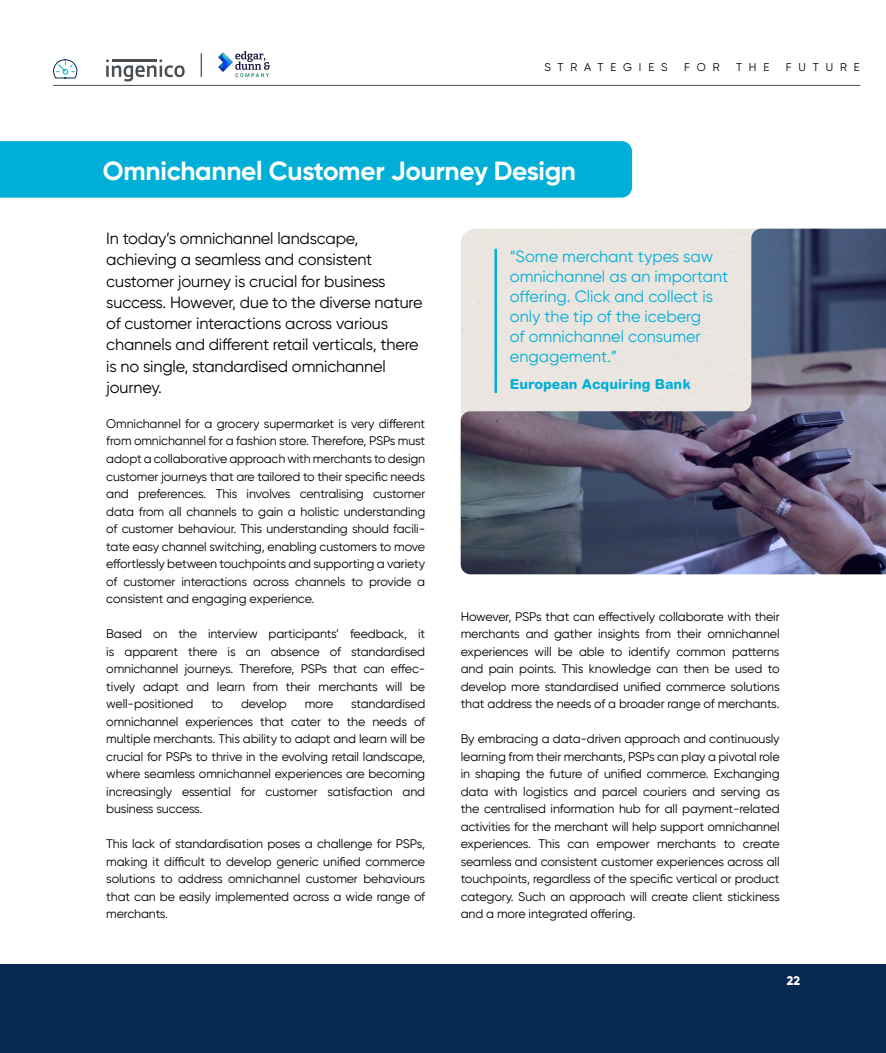
<style>
.page{position:relative;width:886px;height:1053px;background:#fff}
.page>*{position:absolute;margin:0;border:0;box-sizing:border-box;transform-origin:0 0}
.t1{font:700 26.25px "Gilroy";letter-spacing:-.01em;color:#fff}
.t2{font:16.25px/21.2px "Gilroy";letter-spacing:-.01em;color:#000}
.t3{font:16.25px/20px "Gilroy";color:#00afd7}
.t4{font:800 13.75px "Arial Rounded MT Pro";color:#00afd7}
.t5{font:12.5px/17.5px "Gilroy";letter-spacing:-.01em;color:#000;text-align:justify}
.t6{font:800 12.5px "Gilroy";color:#fff}
.t7{font:11.25px "Gilroy";letter-spacing:.61em;color:#000}
</style>
<div class="page">
<div style="left:0;top:964px;width:886px;height:88px;background:#082854"></div>
<hr style="left:53px;top:85px;width:807px;height:1px;background:#464c51">
<svg style="left:106px;top:59px;width:79px;height:22px"></svg>
<svg style="left:201px;top:53px;width:1px;height:24px"></svg>
<img style="left:218px;top:51px;width:53px;height:27px">
<div style="left:0;top:141px;width:632px;height:56px;background:#00afd7"></div>
<svg style="left:53px;top:59px;width:25px;height:20px"></svg>
<img style="left:461px;top:229px;width:425px;height:345px">
<p class="t7" style="left:544px;top:60px;width:125px">STRATEGIES</p>
<p class="t7" style="left:684px;top:60px;width:37px">FOR</p>
<p class="t7" style="left:736px;top:60px;width:35px">THE</p>
<p class="t7" style="left:786px;top:60px;width:75px">FUTURE</p>
<h1 class="t1" style="left:103px;top:154px;width:475px">Omnichannel Customer Journey Design</h1>
<p class="t2" style="left:106px;top:228px;width:318px">In today’s omnichannel landscape, achieving a seamless and consistent customer journey is crucial for business success. However, due to the diverse nature of customer interactions across various channels and different retail verticals, there is no single, standardised omnichannel journey.</p>
<p class="t5" style="left:106px;top:415px;width:320px">Omnichannel for a grocery supermarket is very different from omnichannel for a fashion store. Therefore, PSPs must adopt a collaborative approach with merchants to design customer journeys that are tailored to their specific needs and preferences. This involves centralising customer data from all channels to gain a holistic understanding of customer behaviour. This understanding should facili&shy;tate easy channel switching, enabling customers to move effortlessly between touchpoints and supporting a variety of customer interactions across channels to provide a consistent and engaging experience.</p>
<p class="t5" style="left:106px;top:625px;width:320px">Based on the interview participants’ feedback, it is apparent there is an absence of standardised omnichannel journeys. Therefore, PSPs that can effec&shy;tively adapt and learn from their merchants will be well-positioned</p>
<p class="t5" style="left:211px;top:695px;width:13px">to</p>
<p class="t5" style="left:241px;top:695px;width:47px">develop</p>
<p class="t5" style="left:305px;top:695px;width:30px">more</p>
<p class="t5" style="left:106px;top:695px;width:320px;text-indent:245px">standardised omnichannel experiences that cater to the needs of multiple merchants. This ability to adapt and learn will be crucial for PSPs to thrive in the evolving retail landscape, where seamless omnichannel experiences are becoming increasingly essential for customer satisfaction and business success.</p>
<p class="t5" style="left:106px;top:835px;width:320px">This lack of standardisation poses a challenge for PSPs, making it difficult to develop generic unified commerce solutions to address omnichannel customer behaviours that can be easily implemented across a wide range of merchants.</p>
<h2 class="t3" style="left:510px;top:246px;width:220px">“Some merchant types saw omnichannel as an important offering. Click and collect is only the tip of the iceberg<br>of omnichannel consumer engagement.”</h2>
<p class="t4" style="left:510px;top:376px;width:182px">European Acquiring Bank</p>
<p class="t5" style="left:461px;top:607px;width:320px">However, PSPs that can effectively collaborate with their merchants and gather insights from their omnichannel experiences will be able to identify common patterns and pain points. This knowledge can then be used to develop more standardised unified commerce solutions that address the needs of a broader range of merchants.</p>
<p class="t5" style="left:461px;top:730px;width:320px">By embracing a data-driven approach and continuously learning from their merchants, PSPs can play a pivotal role in shaping the future of unified commerce. Exchanging data with logistics and parcel couriers and serving as the centralised information hub for all payment-related activities for the merchant will help support omnichannel experiences. This can empower merchants to create seamless and consistent customer experiences across all touchpoints, regardless of the specific vertical or product category. Such an approach will create client stickiness and a more integrated offering.</p>
<p class="t6" style="left:787px;top:973px;width:15px">22</p>
</div>
